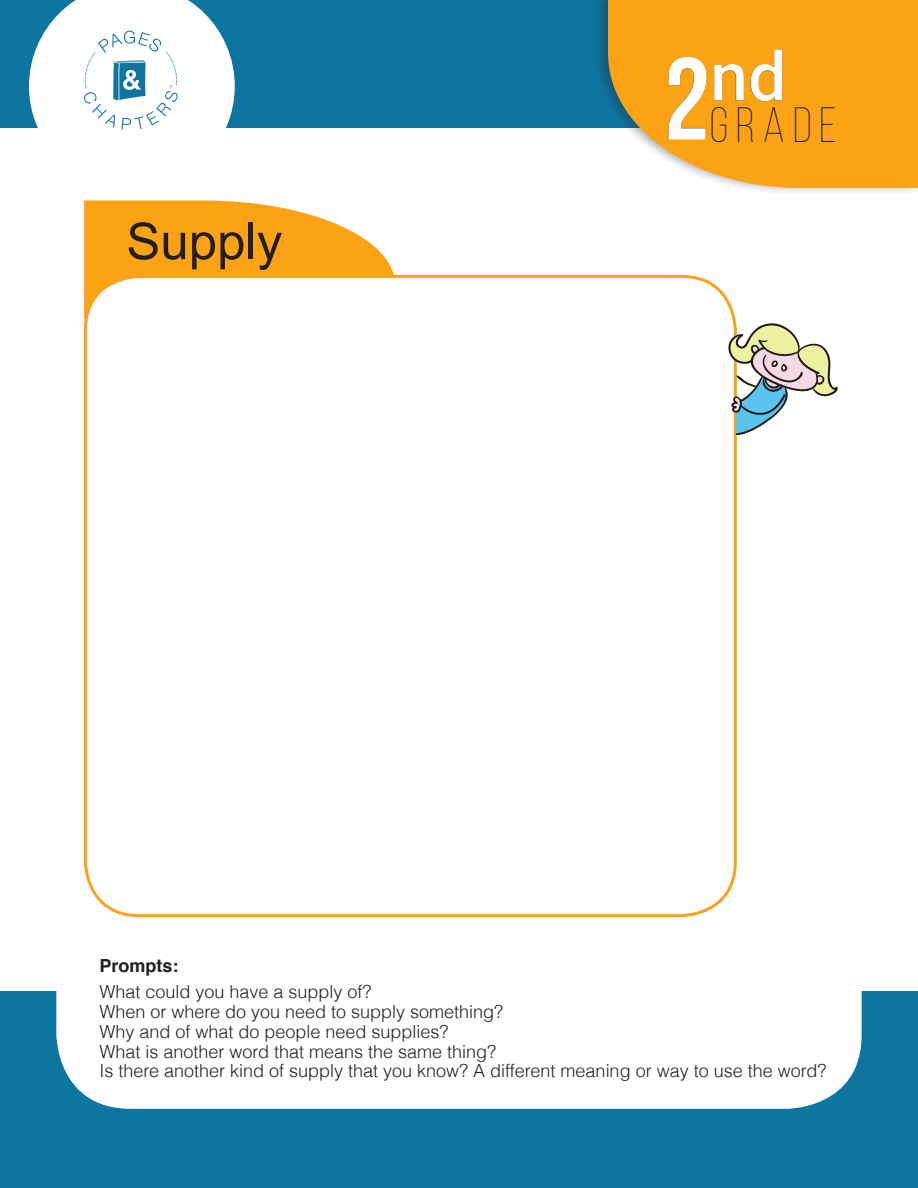
<style>
.page{position:relative;width:918px;height:1188px;background:#fff}
.page>*{position:absolute;margin:0;border:0;box-sizing:border-box;transform-origin:0 0}
.t1{font:500 68.25px "Roboto";color:#fff}
.t2{font:51px "Helvetica";color:#231f20}
.t3{font:300 49.65px "Bebas Neue";letter-spacing:.16em;color:#231f20}
.t4{font:300 18px "Helvetica";color:#231f20}
.t5{font:700 18px "Helvetica";color:#231f20}
.s1{font-family:"Bebas Neue";font-weight:700;font-size:117px}
</style>
<div class="page">
<div style="left:0;top:991px;width:918px;height:197px;background:#0e75a1"></div>
<div style="left:56px;top:302px;width:806px;height:807px;background:#fff;border-radius:74px"></div>
<div style="left:0;top:0;width:918px;height:127px;background:#0e75a1"></div>
<div style="left:593px;top:0;width:325px;height:196px;background:#231f20;opacity:.32"></div>
<svg style="left:608px;top:0;width:310px;height:188px;background:#f6ad37"></svg>
<svg style="left:84px;top:201px;width:311px;height:118px;background:#fcaf36"></svg>
<div style="left:641px;top:29px;width:226px;height:131px;background:#fca215"></div>
<svg style="left:29px;top:0;width:206px;height:130px;background:#daeaf0"></svg>
<div style="left:85px;top:276px;width:650px;height:640px;background:#fff;border-radius:54px"></div>
<div style="left:84px;top:275px;width:653px;height:642px;border:3px solid #f9a21c;border-radius:54px"></div>
<svg style="left:728px;top:322px;width:110px;height:113px"></svg>
<p class="t2" style="left:126px;top:206px;width:157px">Supply</p>
<h1 class="t1" style="left:664px;top:29px;width:124px"><span class="s1">2</span>nd</h1>
<p class="t3" style="left:710px;top:98px;width:129px">GRADE</p>
<p class="t5" style="left:99px;top:954px;width:81px">Prompts:</p>
<p class="t4" style="left:99px;top:977px;width:274px">What could you have a supply of?</p>
<p class="t4" style="left:99px;top:997px;width:405px">When or where do you need to supply something?</p>
<p class="t4" style="left:99px;top:1017px;width:351px">Why and of what do people need supplies?</p>
<p class="t4" style="left:99px;top:1037px;width:398px">What is another word that means the same thing?</p>
<p class="t4" style="left:99px;top:1057px;width:728px">Is there another kind of supply that you know? A different meaning or way to use the word?</p>
</div>
